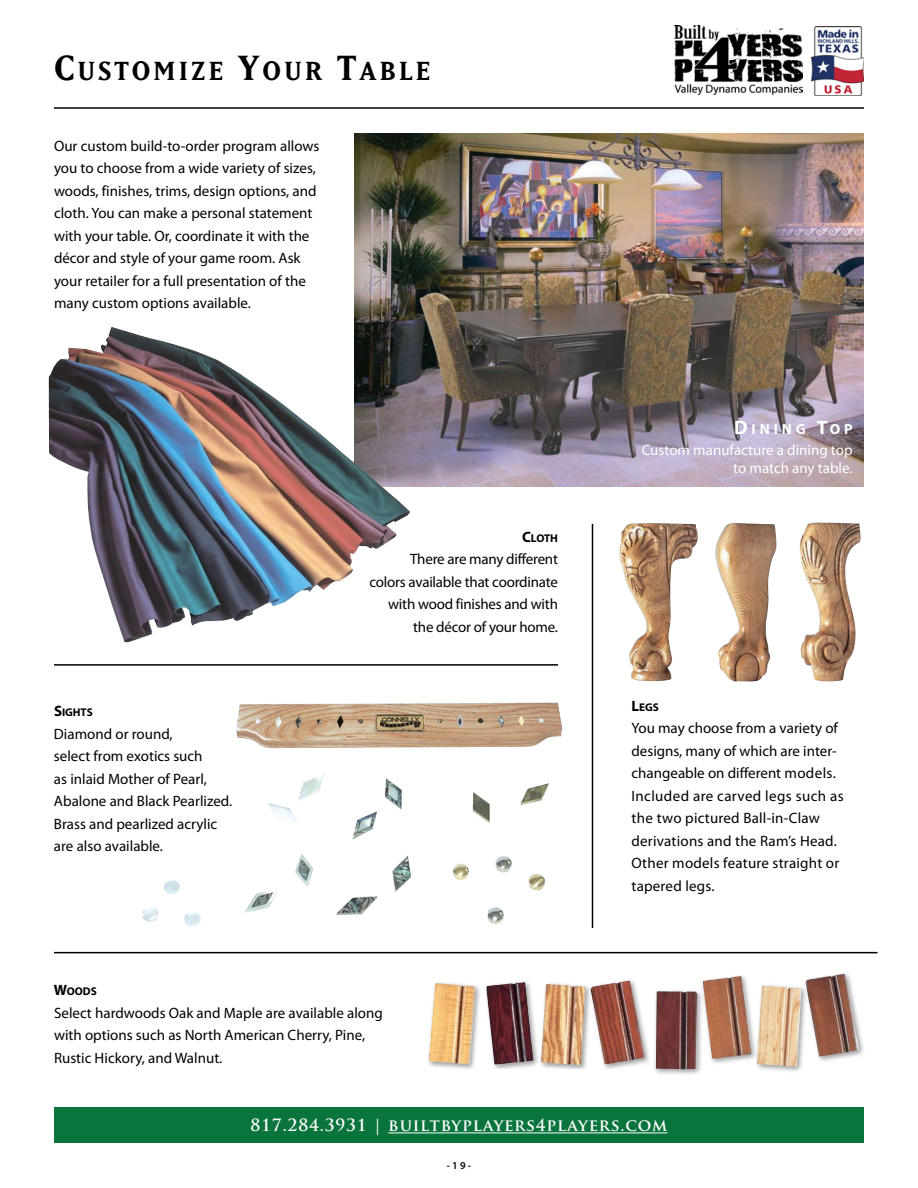
<style>
.page{position:relative;width:918px;height:1188px;background:#fff}
.page>*{position:absolute;margin:0;border:0;box-sizing:border-box;transform-origin:0 0}
.t1{font:25.8px "Matrix II Bold";letter-spacing:.135em;color:#000}
.t2{font:700 16.5px "Trajan Pro";letter-spacing:.05em;color:#fff}
.t3{font:15px/22.5px "Myriad Pro";color:#000}
.t4{font:15px/18px "Myriad Pro";color:#fff;text-align:right}
.t5{font:700 14.7px "Myriad Pro";letter-spacing:.265em;color:#fff}
.t6{font:700 11.25px "Myriad Pro";color:#000}
.t7{font:600 10.5px "Myriad Pro";color:#000}
.s1{font-size:34.5px}
.s2{font-size:15px}
.s3{font-size:19.5px}
</style>
<div class="page">
<img style="left:355px;top:134px;width:509px;height:352px">
<img style="left:236px;top:702px;width:327px;height:47px">
<img style="left:619px;top:523px;width:79px;height:159px">
<img style="left:715px;top:523px;width:62px;height:159px">
<img style="left:800px;top:522px;width:61px;height:160px">
<img style="left:142px;top:773px;width:407px;height:154px">
<div style="left:426px;top:978px;width:234px;height:90px;background:#000;opacity:.4"></div>
<img style="left:429px;top:981px;width:216px;height:84px">
<div style="left:654px;top:971px;width:237px;height:106px;background:#000;opacity:.4"></div>
<img style="left:656px;top:974px;width:203px;height:95px">
<hr style="left:54px;top:107px;width:810px;height:2px;background:#000">
<hr style="left:54px;top:664px;width:504px;height:2px;background:#000">
<hr style="left:54px;top:952px;width:824px;height:1px;background:#000">
<hr style="left:592px;top:524px;width:1px;height:404px;background:#000">
<img style="left:49px;top:327px;width:362px;height:316px">
<div style="left:54px;top:1107px;width:810px;height:36px;background:#09743b"></div>
<hr style="left:388px;top:1132px;width:279px;height:1px;background:#fff">
<img style="left:674px;top:26px;width:128px;height:68px">
<img style="left:811px;top:27px;width:53px;height:69px">
<h1 class="t1" style="left:54px;top:55px;width:378px"><span class="s1">C</span>USTOMIZE <span class="s1">Y</span>OUR <span class="s1">T</span>ABLE</h1>
<p class="t3" style="left:54px;top:134px;width:267px">Our custom build-to-order program allows you to choose from a wide variety of sizes, woods, finishes, trims, design options, and cloth. You can make a personal statement with your table. Or, coordinate it with the décor and style of your game room. Ask your retailer for a full presentation of the many custom options available.</p>
<p class="t6" style="left:54px;top:705px;width:40px"><span class="s2">S</span>IGHTS</p>
<p class="t3" style="left:54px;top:722px;width:180px">Diamond or round,<br>select from exotics such<br>as inlaid Mother of Pearl,<br>Abalone and Black Pearlized.<br>Brass and pearlized acrylic are also available.</p>
<p class="t6" style="left:522px;top:531px;width:37px"><span class="s2">C</span>LOTH</p>
<p class="t3" style="left:369px;top:548px;width:190px;text-align:right">There are many different<br>colors available that coordinate with wood finishes and with the décor of your home.</p>
<p class="t6" style="left:54px;top:984px;width:43px"><span class="s2">W</span>OODS</p>
<p class="t3" style="left:54px;top:1001px;width:330px">Select hardwoods Oak and Maple are available along with options such as North American Cherry, Pine,<br>Rustic Hickory, and Walnut.</p>
<p class="t5" style="left:734px;top:420px;width:120px"><span class="s3">D</span> INING <span class="s3">T</span>OP</p>
<p class="t4" style="left:642px;top:441px;width:212px">Custom manufacture a dining top to match any table.</p>
<p class="t6" style="left:632px;top:700px;width:28px"><span class="s2">L</span>EGS</p>
<p class="t3" style="left:632px;top:717px;width:214px">You may choose from a variety of designs, many of which are inter&shy;changeable on different models.<br>Included are carved legs such as the two pictured Ball-in-Claw derivations and the Ram’s Head.<br>Other models feature straight or tapered legs.</p>
<p class="t2" style="left:251px;top:1115px;width:418px">817.284.3931 | BUILTBYPLAYERS4PLAYERS.COM</p>
<p class="t7" style="left:447px;top:1159px;width:26px">-19-</p>
</div>
